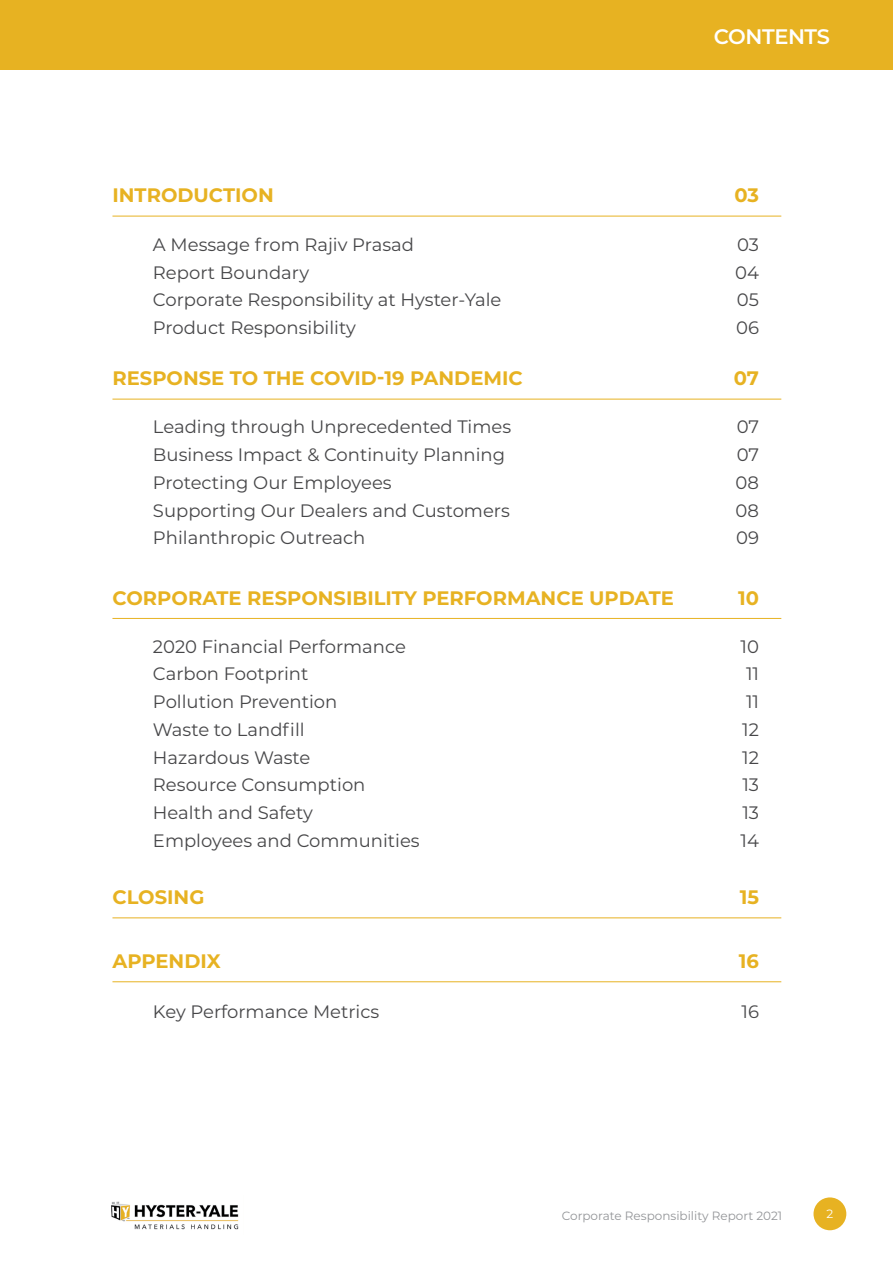
<style>
.page{position:relative;width:893px;height:1263px;background:#fff}
.page>*{position:absolute;margin:0;border:0;box-sizing:border-box;transform-origin:0 0}
.t1{font:600 21px "Montserrat";letter-spacing:-.02em;color:#fff}
.t2{font:700 19.5px "Montserrat";color:#e7b222}
.t3{font:18px "Montserrat";color:#474749}
.t4{font:12px "Montserrat";color:#939598}
.t5{font:12px "Montserrat";color:#fff}
</style>
<div class="page">
<div style="left:813px;top:1197px;width:33px;height:33px;background:#e7b222;border-radius:50%"></div>
<img style="left:111px;top:1201px;width:128px;height:29px">
<hr style="left:112px;top:216px;width:669px;height:1px;background:#e7b222">
<hr style="left:112px;top:399px;width:669px;height:1px;background:#e7b222">
<hr style="left:112px;top:618px;width:669px;height:1px;background:#e7b222">
<hr style="left:112px;top:917px;width:669px;height:1px;background:#e7b222">
<hr style="left:112px;top:981px;width:669px;height:1px;background:#e7b222">
<div style="left:0;top:0;width:893px;height:69px;background:#e7b222"></div>
<p class="t1" style="left:714px;top:22px;width:118px">CONTENTS</p>
<p class="t2" style="left:112px;top:181px;width:163px">INTRODUCTION</p>
<p class="t2" style="left:734px;top:181px;width:26px">03</p>
<p class="t3" style="left:153px;top:232px;width:263px">A Message from Rajiv Prasad</p>
<p class="t3" style="left:737px;top:232px;width:23px">03</p>
<p class="t3" style="left:153px;top:260px;width:158px">Report Boundary</p>
<p class="t3" style="left:735px;top:260px;width:25px">04</p>
<p class="t3" style="left:153px;top:288px;width:350px">Corporate Responsibility at Hyster-Yale</p>
<p class="t3" style="left:737px;top:288px;width:24px">05</p>
<p class="t3" style="left:153px;top:315px;width:204px">Product Responsibility</p>
<p class="t3" style="left:736px;top:315px;width:24px">06</p>
<p class="t2" style="left:112px;top:364px;width:412px">RESPONSE TO THE COVID-19 PANDEMIC</p>
<p class="t2" style="left:734px;top:364px;width:27px">07</p>
<p class="t3" style="left:153px;top:414px;width:360px">Leading through Unprecedented Times</p>
<p class="t3" style="left:737px;top:414px;width:24px">07</p>
<p class="t3" style="left:153px;top:442px;width:354px">Business Impact &amp; Continuity Planning</p>
<p class="t3" style="left:737px;top:442px;width:24px">07</p>
<p class="t3" style="left:153px;top:470px;width:240px">Protecting Our Employees</p>
<p class="t3" style="left:736px;top:470px;width:25px">08</p>
<p class="t3" style="left:153px;top:498px;width:358px">Supporting Our Dealers and Customers</p>
<p class="t3" style="left:736px;top:498px;width:25px">08</p>
<p class="t3" style="left:153px;top:525px;width:214px">Philanthropic Outreach</p>
<p class="t3" style="left:736px;top:525px;width:24px">09</p>
<p class="t2" style="left:112px;top:584px;width:563px">CORPORATE RESPONSIBILITY PERFORMANCE UPDATE</p>
<p class="t2" style="left:738px;top:584px;width:22px">10</p>
<p class="t3" style="left:153px;top:634px;width:254px">2020 Financial Performance</p>
<p class="t3" style="left:741px;top:634px;width:20px">10</p>
<p class="t3" style="left:153px;top:661px;width:157px">Carbon Footprint</p>
<p class="t3" style="left:746px;top:661px;width:14px">11</p>
<p class="t3" style="left:153px;top:689px;width:186px">Pollution Prevention</p>
<p class="t3" style="left:746px;top:689px;width:14px">11</p>
<p class="t3" style="left:153px;top:717px;width:153px">Waste to Landfill</p>
<p class="t3" style="left:742px;top:717px;width:18px">12</p>
<p class="t3" style="left:153px;top:745px;width:159px">Hazardous Waste</p>
<p class="t3" style="left:742px;top:745px;width:18px">12</p>
<p class="t3" style="left:153px;top:773px;width:214px">Resource Consumption</p>
<p class="t3" style="left:742px;top:773px;width:18px">13</p>
<p class="t3" style="left:153px;top:800px;width:162px">Health and Safety</p>
<p class="t3" style="left:742px;top:800px;width:18px">13</p>
<p class="t3" style="left:153px;top:828px;width:268px">Employees and Communities</p>
<p class="t3" style="left:741px;top:828px;width:20px">14</p>
<p class="t2" style="left:112px;top:883px;width:93px">CLOSING</p>
<p class="t2" style="left:740px;top:883px;width:21px">15</p>
<p class="t2" style="left:112px;top:947px;width:110px">APPENDIX</p>
<p class="t2" style="left:739px;top:947px;width:22px">16</p>
<p class="t3" style="left:153px;top:999px;width:228px">Key Performance Metrics</p>
<p class="t3" style="left:742px;top:999px;width:19px">16</p>
<p class="t4" style="left:562px;top:1207px;width:222px">Corporate Responsibility Report 2021</p>
<p class="t5" style="left:826px;top:1205px;width:8px">2</p>
</div>
